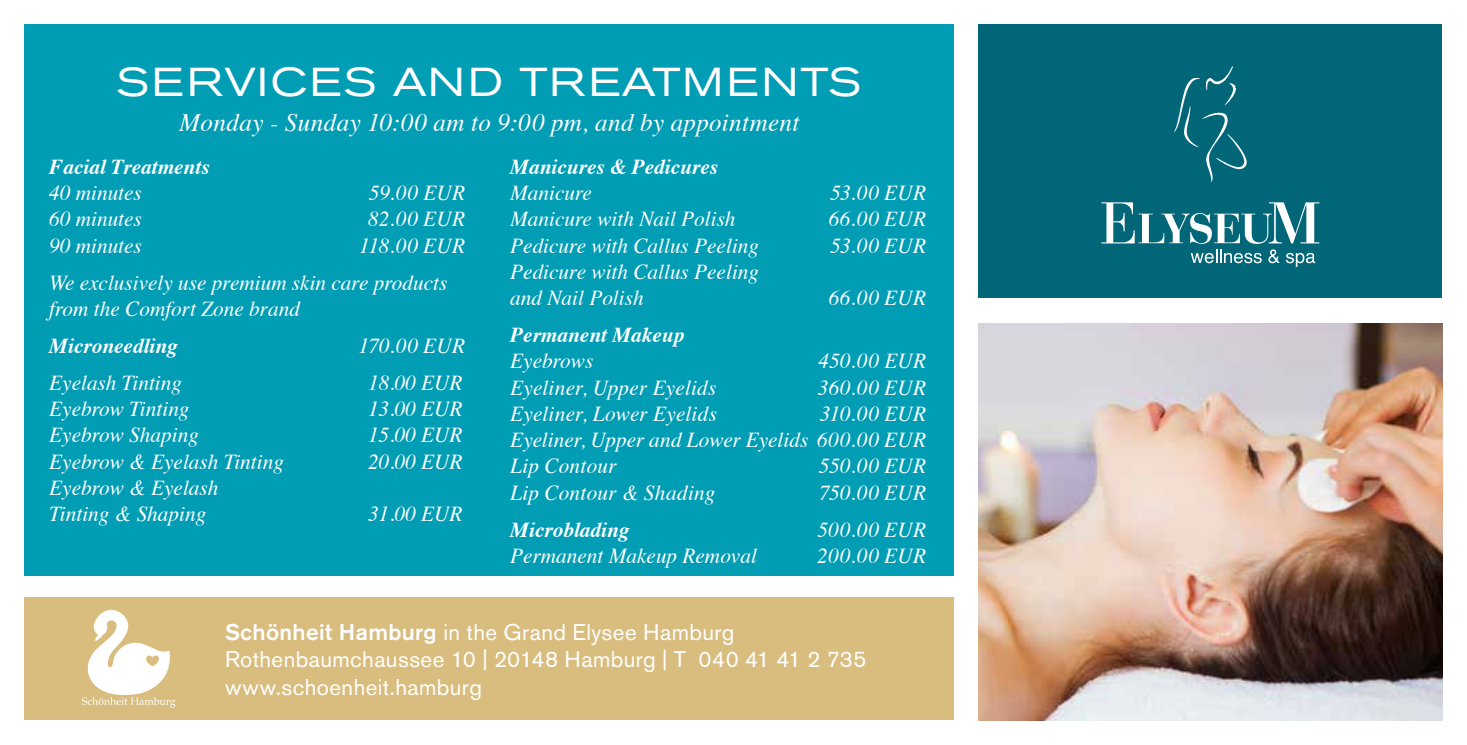
<style>
.page{position:relative;width:1467px;height:745px;background:#fff}
.page>*{position:absolute;margin:0;border:0;box-sizing:border-box;transform-origin:0 0}
.t1{font:expanded 40px "Akzidenz Grotesk Std";color:#fff}
.t2{font:italic 25px "Times";letter-spacing:.015em;color:#fff}
.t3{font:22.5px/27.5px "Akzidenz Grotesk Std";letter-spacing:.015em;color:#fff}
.t4{font:italic 21.25px/26.2px "Times";color:#fff}
.t5{font:italic 700 21.25px "Times";color:#fff}
.s1{font-weight:500}
</style>
<div class="page">
<div style="left:25px;top:25px;width:929px;height:550px;background:#009db4"></div>
<div style="left:979px;top:25px;width:463px;height:273px;background:#006678"></div>
<svg style="left:1101px;top:202px;width:218px;height:65px"></svg>
<svg style="left:1174px;top:66px;width:73px;height:116px"></svg>
<img style="left:979px;top:323px;width:463px;height:397px">
<div style="left:24px;top:597px;width:930px;height:122px;background:#d9bd7f"></div>
<svg style="left:82px;top:609px;width:94px;height:98px"></svg>
<h1 class="t1" style="left:117px;top:59px;width:67px">SERVICE</h1>
<h1 class="t1" style="left:344px;top:59px;width:209px">S AN D TREAT</h1>
<h1 class="t1" style="left:682px;top:59px;width:78px">MENT</h1>
<h1 class="t1" style="left:829px;top:59px;width:34px">S</h1>
<p class="t2" style="left:179px;top:101px;width:622px">Monday - Sunday 10:00 am to 9:00 pm, and by appointment</p>
<p class="t5" style="left:49px;top:147px;width:162px">Facial Treatments</p>
<p class="t4" style="left:49px;top:178px;width:94px">40 minutes</p>
<p class="t4" style="left:369px;top:178px;width:98px">59.00 EUR</p>
<p class="t4" style="left:49px;top:205px;width:94px">60 minutes</p>
<p class="t4" style="left:368px;top:205px;width:99px">82.00 EUR</p>
<p class="t4" style="left:49px;top:231px;width:94px">90 minutes</p>
<p class="t4" style="left:49px;top:225px;width:417px;line-height:37px;text-indent:310px">118.00 EUR<br>We exclusively use premium skin care products</p>
<p class="t4" style="left:49px;top:294px;width:252px">from the Comfort Zone brand</p>
<p class="t5" style="left:49px;top:325px;width:130px">Microneedling</p>
<p class="t4" style="left:359px;top:331px;width:108px">170.00 EUR</p>
<p class="t4" style="left:49px;top:368px;width:134px">Eyelash Tinting</p>
<p class="t4" style="left:368px;top:368px;width:96px">18.00 EUR</p>
<p class="t4" style="left:49px;top:394px;width:142px">Eyebrow Tinting</p>
<p class="t4" style="left:368px;top:394px;width:96px">13.00 EUR</p>
<p class="t4" style="left:49px;top:420px;width:151px">Eyebrow Shaping</p>
<p class="t4" style="left:368px;top:420px;width:96px">15.00 EUR</p>
<p class="t4" style="left:49px;top:446px;width:236px">Eyebrow &amp; Eyelash Tinting</p>
<p class="t4" style="left:368px;top:446px;width:96px">20.00 EUR</p>
<p class="t4" style="left:49px;top:473px;width:171px">Eyebrow &amp; Eyelash<br>Tinting &amp; Shaping</p>
<p class="t4" style="left:368px;top:499px;width:96px">31.00 EUR</p>
<p class="t5" style="left:510px;top:147px;width:209px">Manicures &amp; Pedicures</p>
<p class="t4" style="left:510px;top:178px;width:83px">Manicure</p>
<p class="t4" style="left:830px;top:178px;width:97px">53.00 EUR</p>
<p class="t4" style="left:510px;top:205px;width:227px">Manicure with Nail Polish</p>
<p class="t4" style="left:829px;top:205px;width:99px">66.00 EUR</p>
<p class="t4" style="left:510px;top:231px;width:250px">Pedicure with Callus Peeling</p>
<p class="t4" style="left:830px;top:231px;width:97px">53.00 EUR</p>
<p class="t4" style="left:510px;top:257px;width:250px">Pedicure with Callus Peeling and Nail Polish</p>
<p class="t4" style="left:829px;top:283px;width:99px">66.00 EUR</p>
<p class="t5" style="left:510px;top:315px;width:176px">Permanent Makeup</p>
<p class="t4" style="left:510px;top:346px;width:85px">Eyebrows</p>
<p class="t4" style="left:818px;top:346px;width:109px">450.00 EUR</p>
<p class="t4" style="left:510px;top:373px;width:208px">Eyeliner, Upper Eyelids</p>
<p class="t4" style="left:818px;top:373px;width:110px">360.00 EUR</p>
<p class="t4" style="left:510px;top:399px;width:208px">Eyeliner, Lower Eyelids</p>
<p class="t4" style="left:510px;top:399px;width:417px;text-align:justify;text-indent:310px">310.00 EUR Eyeliner, Upper and Lower Eyelids 600.00 EUR Lip Contour</p>
<p class="t4" style="left:819px;top:451px;width:109px">550.00 EUR</p>
<p class="t4" style="left:510px;top:478px;width:207px">Lip Contour &amp; Shading</p>
<p class="t4" style="left:819px;top:478px;width:108px">750.00 EUR</p>
<p class="t5" style="left:510px;top:509px;width:121px">Microblading</p>
<p class="t4" style="left:817px;top:515px;width:110px">500.00 EUR</p>
<p class="t4" style="left:510px;top:541px;width:248px">Permanent Makeup Removal</p>
<p class="t4" style="left:817px;top:541px;width:110px">200.00 EUR</p>
<p class="t3" style="left:225px;top:617px;width:643px"><span class="s1">Schönheit Hamburg</span> in the Grand Elysee Hamburg<br>Rothenbaumchaussee 10 | 20148 Hamburg | T 040 41 41 2 735 www.schoenheit.hamburg</p>
</div>
